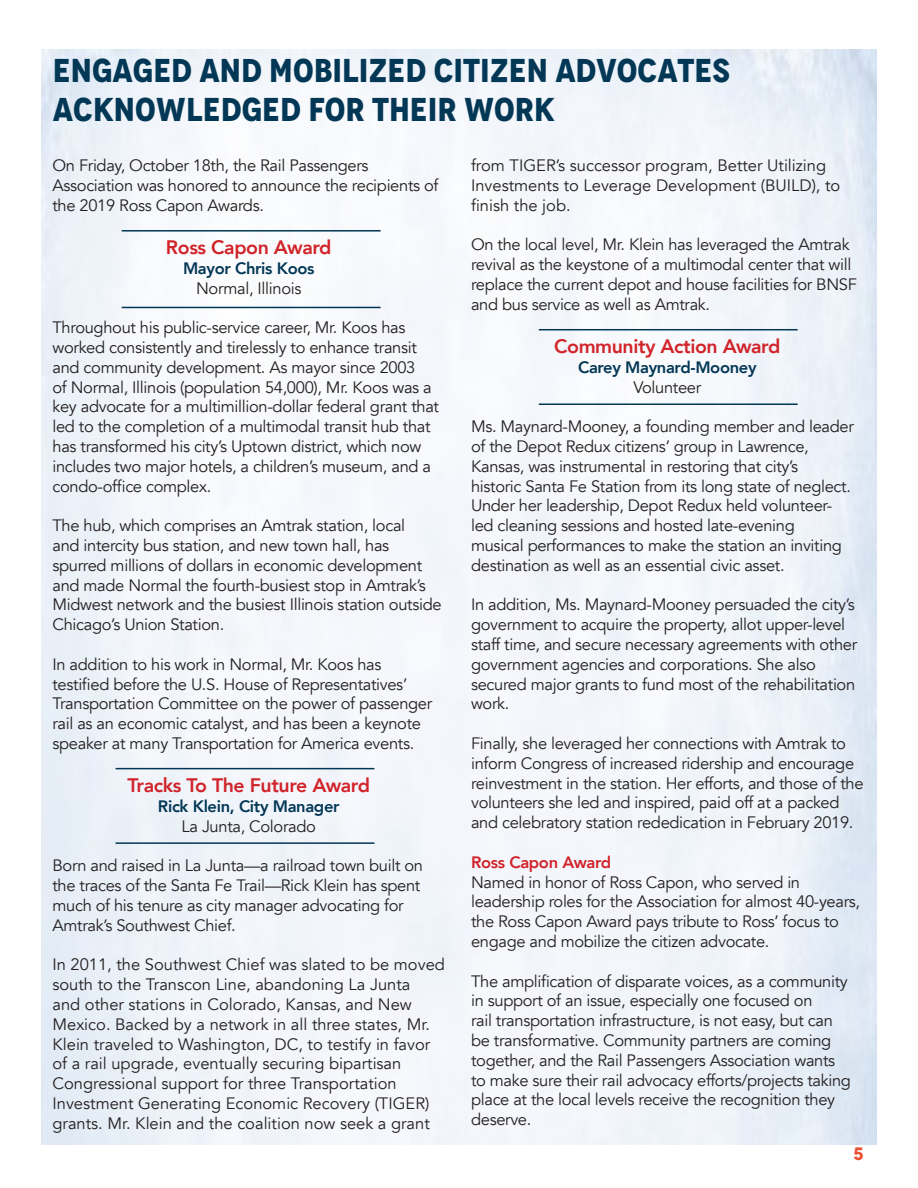
<style>
.page{position:relative;width:918px;height:1188px;background:#fff}
.page>*{position:absolute;margin:0;border:0;box-sizing:border-box;transform-origin:0 0}
.Header_Titles{font:700 condensed 33px/39.6px "Novecento";color:#023755}
.Body_Copy{font:800 19.5px "Avenir";letter-spacing:-.02em;color:#d1232a}
.t1{font:700 18px "Novecento";color:#ec5034}
.Body_Copy-2{font:16.5px/19.8px "Avenir";letter-spacing:-.02em;color:#231f20}
.Body_Copy-3{font:16.5px/19.8px "Avenir";color:#231f20}
.Body_Copy-4{font:800 16.5px "Avenir";letter-spacing:-.02em;color:#023755}
.Body_Copy-5{font:800 16.5px "Avenir";letter-spacing:-.02em;color:#d1232a}
</style>
<div class="page">
<hr style="left:122px;top:230px;width:259px;height:2px;background:#023755">
<hr style="left:122px;top:307px;width:259px;height:1px;background:#023755">
<hr style="left:116px;top:768px;width:258px;height:1px;background:#023755">
<hr style="left:116px;top:842px;width:258px;height:2px;background:#023755">
<hr style="left:539px;top:329px;width:259px;height:1px;background:#023755">
<hr style="left:539px;top:404px;width:259px;height:1px;background:#023755">
<h1 class="Header_Titles" style="left:53px;top:51px;width:679px">ENGAGED AND MOBILIZED CITIZEN ADVOCATES<br>ACKNOWLEDGED FOR THEIR WORK</h1>
<p class="Body_Copy-2" style="left:53px;top:156px;width:387px">On Friday, October 18th, the Rail Passengers<br>Association was honored to announce the recipients of the 2019 Ross Capon Awards.</p>
<p class="Body_Copy" style="left:166px;top:232px;width:167px">Ross Capon Award</p>
<p class="Body_Copy-4" style="left:183px;top:255px;width:133px">Mayor Chris Koos</p>
<p class="Body_Copy-2" style="left:196px;top:278px;width:107px">Normal, Illinois</p>
<p class="Body_Copy-2" style="left:53px;top:318px;width:388px">Throughout his public-service career, Mr. Koos has worked consistently and tirelessly to enhance transit and community development. As mayor since 2003<br>of Normal, Illinois (population 54,000), Mr. Koos was a key advocate for a multimillion-dollar federal grant that led to the completion of a multimodal transit hub that has transformed his city’s Uptown district, which now includes two major hotels, a children’s museum, and a condo-office complex.</p>
<p class="Body_Copy-2" style="left:53px;top:516px;width:391px">The hub, which comprises an Amtrak station, local<br>and intercity bus station, and new town hall, has spurred millions of dollars in economic development and made Normal the fourth-busiest stop in Amtrak’s Midwest network and the busiest Illinois station outside Chicago’s Union Station.</p>
<p class="Body_Copy-2" style="left:53px;top:654px;width:381px">In addition to his work in Normal, Mr. Koos has testified before the U.S. House of Representatives’ Transportation Committee on the power of passenger rail as an economic catalyst, and has been a keynote speaker at many Transportation for America events.</p>
<p class="Body_Copy" style="left:127px;top:770px;width:244px">Tracks To The Future Award</p>
<p class="Body_Copy-4" style="left:158px;top:793px;width:183px">Rick Klein, City Manager</p>
<p class="Body_Copy-2" style="left:182px;top:816px;width:136px">La Junta, Colorado</p>
<p class="Body_Copy-2" style="left:53px;top:856px;width:372px">Born and raised in La Junta—a railroad town built on the traces of the Santa Fe Trail—Rick Klein has spent much of his tenure as city manager advocating for Amtrak’s Southwest Chief.</p>
<p class="Body_Copy-3" style="left:53px;top:955px;width:394px">In 2011, the Southwest Chief was slated to be moved south to the Transcon Line, abandoning La Junta<br>and other stations in Colorado, Kansas, and New Mexico. Backed by a network in all three states, Mr.<br>Klein traveled to Washington, DC, to testify in favor of a rail upgrade, eventually securing bipartisan Congressional support for three Transportation Investment Generating Economic Recovery (TIGER) grants. Mr. Klein and the coalition now seek a grant</p>
<p class="Body_Copy-3" style="left:471px;top:156px;width:371px">from TIGER’s successor program, Better Utilizing<br>Investments to Leverage Development (BUILD), to finish the job.</p>
<p class="Body_Copy-2" style="left:471px;top:235px;width:387px">On the local level, Mr. Klein has leveraged the Amtrak revival as the keystone of a multimodal center that will replace the current depot and house facilities for BNSF and bus service as well as Amtrak.</p>
<p class="Body_Copy" style="left:554px;top:331px;width:228px">Community Action Award</p>
<p class="Body_Copy-4" style="left:578px;top:354px;width:180px">Carey Maynard-Mooney</p>
<p class="Body_Copy-2" style="left:633px;top:377px;width:69px">Volunteer</p>
<p class="Body_Copy-2" style="left:471px;top:417px;width:384px">Ms. Maynard-Mooney, a founding member and leader of the Depot Redux citizens’ group in Lawrence, Kansas, was instrumental in restoring that city’s<br>historic Santa Fe Station from its long state of neglect.<br>Under her leadership, Depot Redux held volunteer&shy;led cleaning sessions and hosted late-evening<br>musical performances to make the station an inviting destination as well as an essential civic asset.</p>
<p class="Body_Copy-2" style="left:471px;top:595px;width:388px">In addition, Ms. Maynard-Mooney persuaded the city’s government to acquire the property, allot upper-level staff time, and secure necessary agreements with other government agencies and corporations. She also secured major grants to fund most of the rehabilitation work.</p>
<p class="Body_Copy-2" style="left:471px;top:734px;width:394px">Finally, she leveraged her connections with Amtrak to inform Congress of increased ridership and encourage reinvestment in the station. Her efforts, and those of the volunteers she led and inspired, paid off at a packed and celebratory station rededication in February 2019.</p>
<p class="Body_Copy-5" style="left:471px;top:849px;width:142px">Ross Capon Award</p>
<p class="Body_Copy-2" style="left:471px;top:872px;width:391px">Named in honor of Ross Capon, who served in leadership roles for the Association for almost 40-years, the Ross Capon Award pays tribute to Ross’ focus to engage and mobilize the citizen advocate.</p>
<p class="Body_Copy-2" style="left:471px;top:971px;width:381px">The amplification of disparate voices, as a community in support of an issue, especially one focused on<br>rail transportation infrastructure, is not easy, but can be transformative. Community partners are coming together, and the Rail Passengers Association wants to make sure their rail advocacy efforts/projects taking place at the local levels receive the recognition they deserve.</p>
<p class="t1" style="left:853px;top:1142px;width:12px">5</p>
</div>
